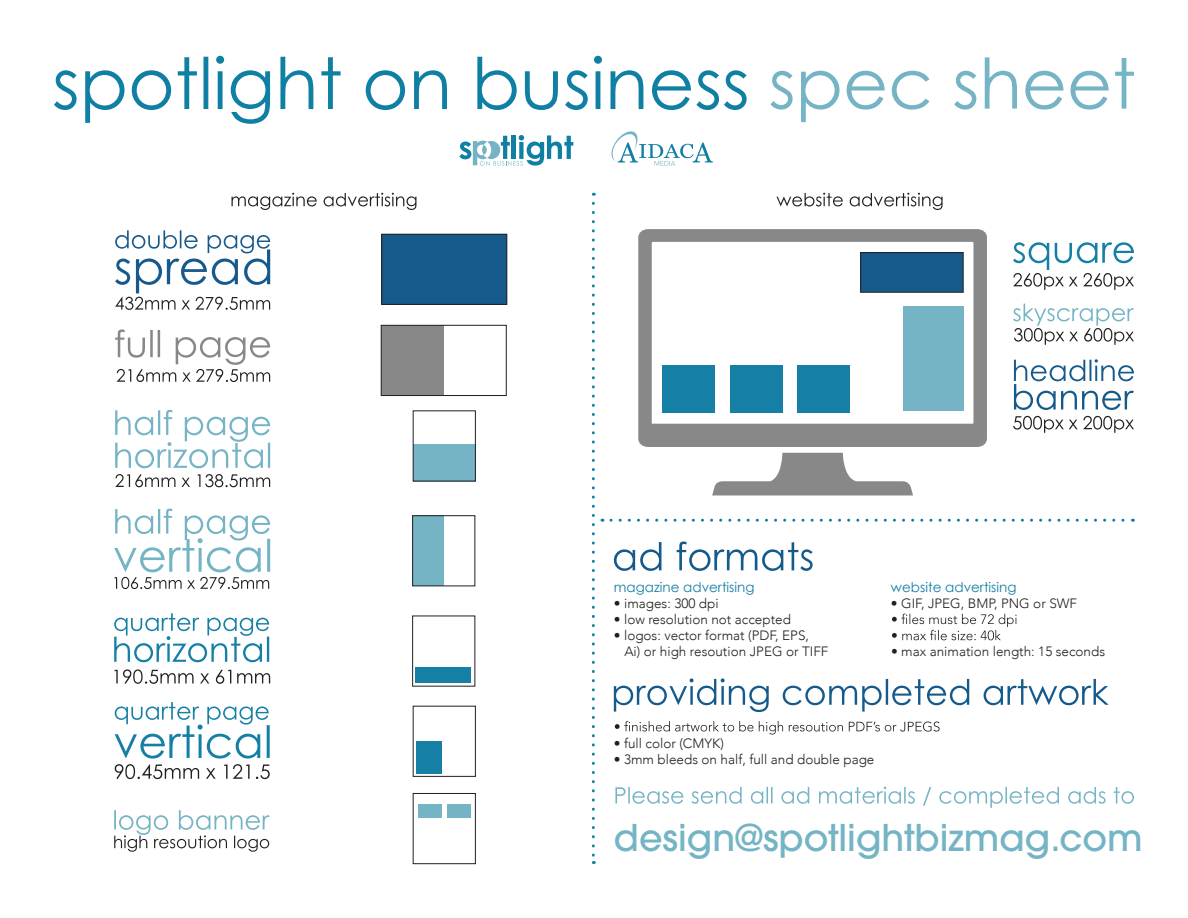
<style>
.page{position:relative;width:1188px;height:918px;background:#fff}
.page>*{position:absolute;margin:0;border:0;box-sizing:border-box;transform-origin:0 0}
.t1{font:500 36.6px "ITC Avant Garde Std";color:#75b4c5}
.t2{font:300 13.5px/16.2px "Avenir";color:#231f20}
.t3{font:13.5px "Century Gothic";color:#157fa5}
</style>
<div class="page">
<div style="left:412px;top:515px;width:32px;height:71px;background:#75b4c5"></div>
<div style="left:413px;top:444px;width:63px;height:37px;background:#75b4c5"></div>
<div style="left:381px;top:325px;width:63px;height:71px;background:#888889"></div>
<svg style="left:232px;top:193px;width:184px;height:17px"></svg>
<svg style="left:592px;top:203px;width:3px;height:661px"></svg>
<svg style="left:115px;top:230px;width:155px;height:80px"></svg>
<svg style="left:115px;top:329px;width:155px;height:53px"></svg>
<svg style="left:115px;top:474px;width:155px;height:13px"></svg>
<svg style="left:114px;top:509px;width:156px;height:80px"></svg>
<svg style="left:115px;top:410px;width:155px;height:58px"></svg>
<svg style="left:114px;top:669px;width:156px;height:15px"></svg>
<svg style="left:114px;top:613px;width:155px;height:49px"></svg>
<svg style="left:115px;top:702px;width:155px;height:77px"></svg>
<div style="left:382px;top:234px;width:125px;height:70px;background:#155a8b"></div>
<div style="left:381px;top:234px;width:126px;height:71px;border:1px solid #231f20"></div>
<div style="left:381px;top:325px;width:126px;height:71px;border:1px solid #231f20"></div>
<div style="left:413px;top:411px;width:63px;height:70px;border:1px solid #231f20"></div>
<div style="left:412px;top:515px;width:63px;height:71px;border:1px solid #231f20"></div>
<div style="left:413px;top:706px;width:63px;height:71px;border:1px solid #231f20"></div>
<div style="left:416px;top:741px;width:26px;height:33px;background:#157fa5"></div>
<div style="left:415px;top:667px;width:56px;height:16px;background:#157fa5"></div>
<svg style="left:777px;top:193px;width:166px;height:17px"></svg>
<svg style="left:638px;top:229px;width:349px;height:218px"></svg>
<svg style="left:712px;top:453px;width:201px;height:42px"></svg>
<div style="left:861px;top:253px;width:102px;height:39px;background:#155a8b"></div>
<div style="left:860px;top:252px;width:104px;height:41px;border:1px solid #231f20"></div>
<div style="left:903px;top:306px;width:61px;height:105px;background:#75b4c5"></div>
<div style="left:662px;top:365px;width:53px;height:47px;background:#157fa5"></div>
<div style="left:730px;top:365px;width:53px;height:47px;background:#157fa5"></div>
<div style="left:797px;top:365px;width:53px;height:47px;background:#157fa5"></div>
<svg style="left:1013px;top:242px;width:121px;height:48px"></svg>
<svg style="left:1013px;top:304px;width:121px;height:41px"></svg>
<svg style="left:1013px;top:416px;width:121px;height:17px"></svg>
<svg style="left:1014px;top:359px;width:120px;height:51px"></svg>
<svg style="left:614px;top:542px;width:199px;height:29px"></svg>
<svg style="left:611px;top:519px;width:522px;height:3px"></svg>
<svg style="left:892px;top:614px;width:125px;height:26px"></svg>
<svg style="left:614px;top:678px;width:495px;height:34px"></svg>
<svg style="left:615px;top:721px;width:325px;height:14px"></svg>
<svg style="left:615px;top:787px;width:519px;height:21px"></svg>
<div style="left:418px;top:804px;width:23px;height:13px;background:#75b4c5"></div>
<div style="left:448px;top:804px;width:23px;height:13px;background:#75b4c5"></div>
<div style="left:413px;top:793px;width:63px;height:71px;border:1px solid #231f20"></div>
<svg style="left:114px;top:810px;width:156px;height:42px"></svg>
<svg style="left:770px;top:57px;width:364px;height:65px"></svg>
<svg style="left:459px;top:135px;width:114px;height:31px"></svg>
<svg style="left:611px;top:131px;width:102px;height:35px"></svg>
<svg style="left:54px;top:56px;width:693px;height:68px"></svg>
<p class="t3" style="left:614px;top:577px;width:142px">magazine advertising</p>
<p class="t2" style="left:614px;top:595px;width:106px">• images: 300 dpi</p>
<p class="t2" style="left:614px;top:611px;width:179px">• low resolution not accepted</p>
<p class="t2" style="left:624px;top:627px;width:205px;text-indent:-11px">• logos: vector format (PDF, EPS,<br>Ai) or high resoution JPEG or TIFF</p>
<p class="t3" style="left:891px;top:577px;width:127px">website advertising</p>
<p class="t2" style="left:891px;top:595px;width:188px">• GIF, JPEG, BMP, PNG or SWF</p>
<p class="t2" style="left:891px;top:644px;width:216px">• max animation length: 15 seconds</p>
<p class="t2" style="left:614px;top:735px;width:112px">• full color (CMYK)</p>
<p class="t2" style="left:614px;top:751px;width:262px">• 3mm bleeds on half, full and double page</p>
<h1 class="t1" style="left:614px;top:814px;width:530px">design@spotlightbizmag.com</h1>
</div>
